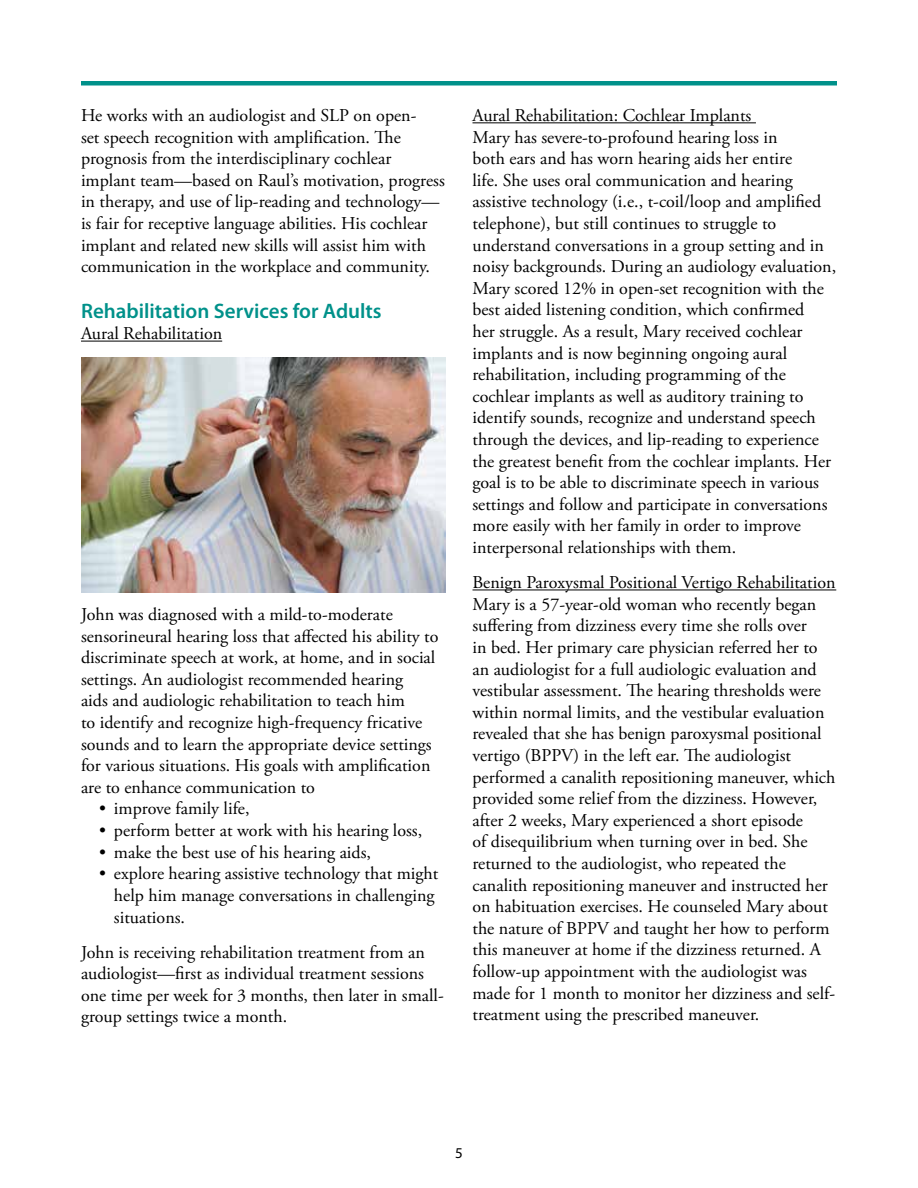
<style>
.page{position:relative;width:918px;height:1188px;background:#fff}
.page>*{position:absolute;margin:0;border:0;box-sizing:border-box;transform-origin:0 0}
.t1{font:600 21px "Myriad Pro";color:#00918a}
.t2{font:18px/21.6px "Adobe Garamond Pro";color:#000}
.t3{font:15px "Myriad Pro";color:#000}
</style>
<div class="page">
<div style="left:81px;top:81px;width:756px;height:5px;background:#00918a"></div>
<hr style="left:81px;top:341px;width:141px;height:1px;background:#000">
<hr style="left:472px;top:122px;width:284px;height:1px;background:#000">
<hr style="left:472px;top:589px;width:364px;height:1px;background:#000">
<img style="left:81px;top:358px;width:365px;height:235px">
<p class="t2" style="left:81px;top:105px;width:365px">He works with an audiologist and SLP on open-<br>set speech recognition with amplification. The prognosis from the interdisciplinary cochlear implant team—based on Raul’s motivation, progress in therapy, and use of lip-reading and technology— is fair for receptive language abilities. His cochlear implant and related new skills will assist him with communication in the workplace and community.</p>
<p class="t1" style="left:81px;top:297px;width:302px">Rehabilitation Services for Adults</p>
<p class="t2" style="left:81px;top:323px;width:143px">Aural Rehabilitation</p>
<p class="t2" style="left:81px;top:604px;width:359px">John was diagnosed with a mild-to-moderate sensorineural hearing loss that affected his ability to discriminate speech at work, at home, and in social settings. An audiologist recommended hearing<br>aids and audiologic rehabilitation to teach him<br>to identify and recognize high-frequency fricative sounds and to learn the appropriate device settings for various situations. His goals with amplification are to enhance communication to</p>
<p class="t2" style="left:99px;top:799px;width:152px">• improve family life,</p>
<p class="t2" style="left:99px;top:820px;width:325px">• perform better at work with his hearing loss,</p>
<p class="t2" style="left:99px;top:842px;width:274px">• make the best use of his hearing aids,</p>
<p class="t2" style="left:114px;top:863px;width:326px;text-indent:-15px">• explore hearing assistive technology that might help him manage conversations in challenging situations.</p>
<p class="t2" style="left:81px;top:942px;width:364px">John is receiving rehabilitation treatment from an audiologist—first as individual treatment sessions one time per week for 3 months, then later in small&shy;group settings twice a month.</p>
<p class="t2" style="left:472px;top:105px;width:365px">Aural Rehabilitation: Cochlear Implants<br>Mary has severe-to-profound hearing loss in<br>both ears and has worn hearing aids her entire<br>life. She uses oral communication and hearing assistive technology (i.e., t-coil/loop and amplified telephone), but still continues to struggle to understand conversations in a group setting and in noisy backgrounds. During an audiology evaluation, Mary scored 12% in open-set recognition with the best aided listening condition, which confirmed<br>her struggle. As a result, Mary received cochlear implants and is now beginning ongoing aural rehabilitation, including programming of the cochlear implants as well as auditory training to identify sounds, recognize and understand speech through the devices, and lip-reading to experience the greatest benefit from the cochlear implants. Her goal is to be able to discriminate speech in various settings and follow and participate in conversations more easily with her family in order to improve interpersonal relationships with them.</p>
<p class="t2" style="left:472px;top:572px;width:365px">Benign Paroxysmal Positional Vertigo Rehabilitation Mary is a 57-year-old woman who recently began suffering from dizziness every time she rolls over<br>in bed. Her primary care physician referred her to an audiologist for a full audiologic evaluation and vestibular assessment. The hearing thresholds were within normal limits, and the vestibular evaluation revealed that she has benign paroxysmal positional vertigo (BPPV) in the left ear. The audiologist performed a canalith repositioning maneuver, which provided some relief from the dizziness. However, after 2 weeks, Mary experienced a short episode<br>of disequilibrium when turning over in bed. She returned to the audiologist, who repeated the canalith repositioning maneuver and instructed her on habituation exercises. He counseled Mary about the nature of BPPV and taught her how to perform this maneuver at home if the dizziness returned. A follow-up appointment with the audiologist was made for 1 month to monitor her dizziness and self&shy;treatment using the prescribed maneuver.</p>
<p class="t3" style="left:455px;top:1143px;width:9px">5</p>
</div>
